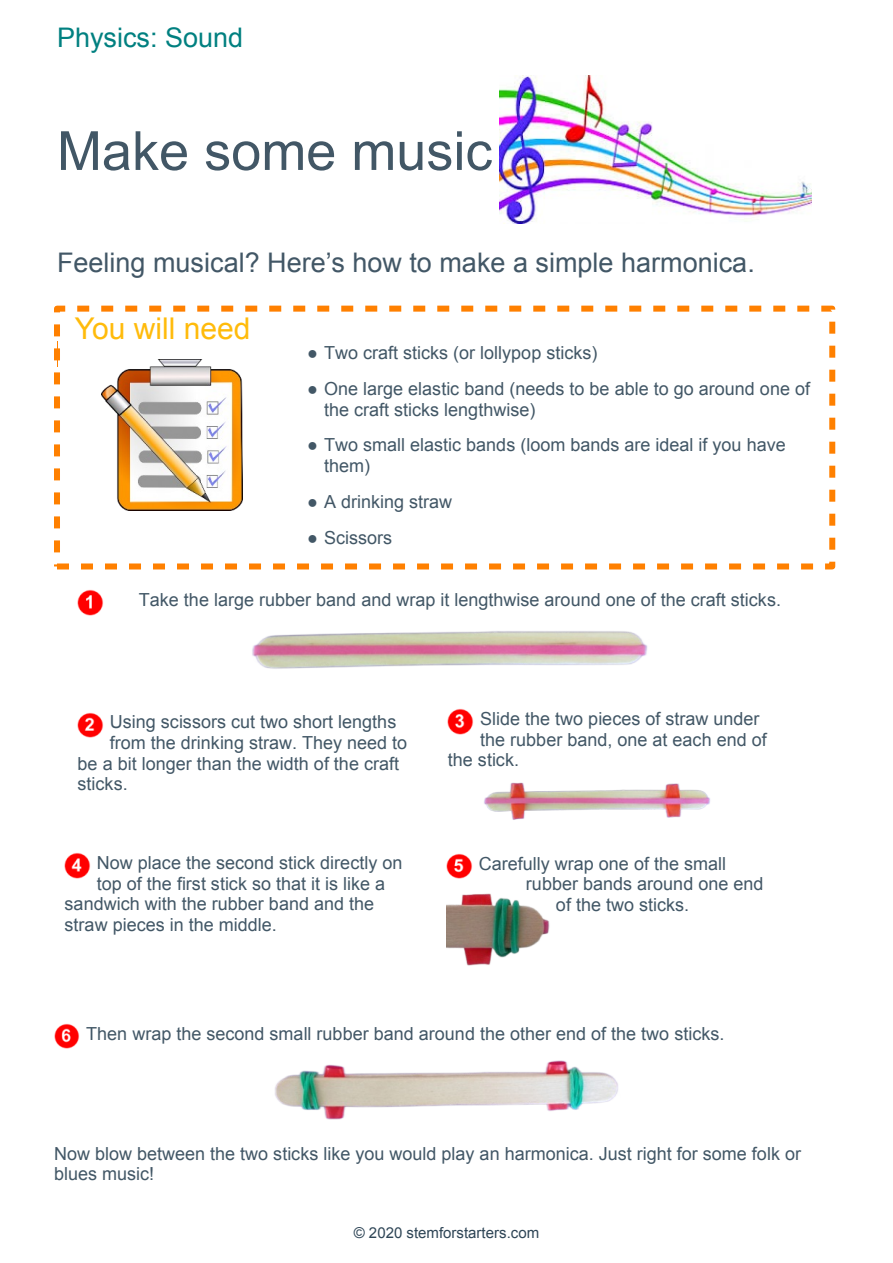
<style>
.page{position:relative;width:893px;height:1263px;background:#fff}
.page>*{position:absolute;margin:0;border:0;box-sizing:border-box;transform-origin:0 0}
.t1{font:54px "Arial";color:#425766}
.t2{font:30px "Arial";color:#ffbb0b}
.t3{font:27px "Arial";color:#425766}
.t4{font:27px "Arial";color:#008080}
.t5{font:18px/20.7px "Arial";color:#425766}
.t6{font:15px "Arial";color:#2e4556}
.s1{font-family:"Times New Roman"}
</style>
<div class="page">
<img style="left:78px;top:590px;width:25px;height:25px">
<img style="left:252px;top:631px;width:396px;height:38px">
<div style="left:54px;top:306px;width:781px;height:263px;border:6px dashed #ff8000"></div>
<img style="left:102px;top:359px;width:141px;height:152px">
<img style="left:78px;top:712px;width:25px;height:26px">
<img style="left:448px;top:709px;width:25px;height:25px">
<img style="left:484px;top:782px;width:226px;height:38px">
<img style="left:65px;top:852px;width:25px;height:26px">
<img style="left:446px;top:853px;width:26px;height:26px">
<img style="left:446px;top:893px;width:104px;height:73px">
<img style="left:54px;top:1023px;width:26px;height:26px">
<img style="left:275px;top:1060px;width:343px;height:60px">
<img style="left:499px;top:76px;width:313px;height:147px">
<h3 class="t4" style="left:57px;top:28px;width:188px">Physics: Sound</h3>
<h1 class="t1" style="left:57px;top:131px;width:437px">Make some music</h1>
<h3 class="t3" style="left:57px;top:252px;width:699px">Feeling musical? Here’s how to make a simple harmonica.</h3>
<h2 class="t2" style="left:75px;top:317px;width:177px">You will need</h2>
<p class="t5" style="left:307px;top:344px;width:292px"><span class="s1">●</span> Two craft sticks (or lollypop sticks)</p>
<p class="t5" style="left:324px;top:380px;width:487px;text-indent:-17px"><span class="s1">●</span> One large elastic band (needs to be able to go around one of the craft sticks lengthwise)</p>
<p class="t5" style="left:324px;top:436px;width:463px;text-indent:-17px"><span class="s1">●</span> Two small elastic bands (loom bands are ideal if you have them)</p>
<p class="t5" style="left:307px;top:493px;width:147px"><span class="s1">●</span> A drinking straw</p>
<p class="t5" style="left:307px;top:528px;width:86px"><span class="s1">●</span> Scissors</p>
<p class="t5" style="left:139px;top:591px;width:644px">Take the large rubber band and wrap it lengthwise around one of the craft sticks.</p>
<p class="t5" style="left:110px;top:713px;width:288px">Using scissors cut two short lengths</p>
<p class="t5" style="left:110px;top:734px;width:299px">from the drinking straw. They need to</p>
<p class="t5" style="left:78px;top:755px;width:323px">be a bit longer than the width of the craft</p>
<p class="t5" style="left:78px;top:775px;width:52px">sticks.</p>
<p class="t5" style="left:97px;top:854px;width:307px">Now place the second stick directly on</p>
<p class="t5" style="left:97px;top:874px;width:290px">top of the first stick so that it is like a</p>
<p class="t5" style="left:65px;top:895px;width:311px">sandwich with the rubber band and the</p>
<p class="t5" style="left:65px;top:916px;width:214px">straw pieces in the middle.</p>
<p class="t5" style="left:480px;top:710px;width:281px">Slide the two pieces of straw under</p>
<p class="t5" style="left:480px;top:731px;width:288px">the rubber band, one at each end of</p>
<p class="t5" style="left:448px;top:751px;width:73px">the stick.</p>
<p class="t5" style="left:479px;top:855px;width:249px">Carefully wrap one of the small</p>
<p class="t5" style="left:526px;top:875px;width:239px">rubber bands around one end</p>
<p class="t5" style="left:556px;top:896px;width:135px">of the two sticks.</p>
<p class="t5" style="left:86px;top:1024px;width:640px">Then wrap the second small rubber band around the other end of the two sticks.</p>
<p class="t5" style="left:54px;top:1144px;width:748px">Now blow between the two sticks like you would play an harmonica. Just right for some folk or blues music!</p>
<p class="t6" style="left:354px;top:1227px;width:187px">© 2020 stemforstarters.com</p>
</div>
